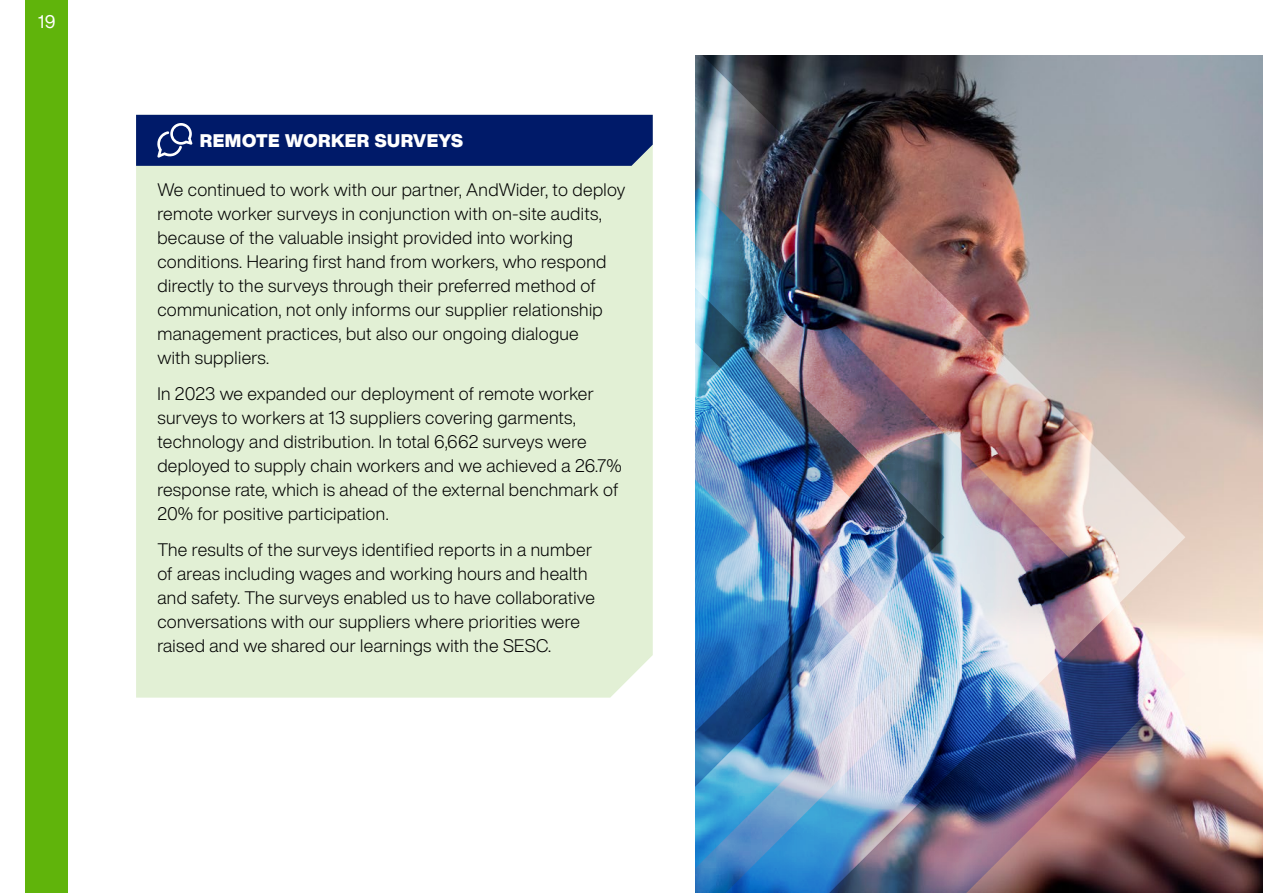
<style>
.page{position:relative;width:1263px;height:893px;background:#fff}
.page>*{position:absolute;margin:0;border:0;box-sizing:border-box;transform-origin:0 0}
.t1{font:900 18px "Helvetica Now Display";letter-spacing:.03em;color:#fff}
.t2{font:18px "Helvetica Now Display";color:#fff}
.t3{font:300 17.85px/24px "Helvetica Now Display";letter-spacing:.02em;color:#000}
</style>
<div class="page">
<div style="left:26px;top:0;width:42px;height:893px;background:#60b40b"></div>
<div style="left:136px;top:166px;width:517px;height:532px;background:#e2f0d5"></div>
<div style="left:136px;top:115px;width:517px;height:51px;background:#001a69"></div>
<img style="left:1185px;top:55px;width:78px;height:838px">
<svg style="left:695px;top:55px;width:490px;height:133px;background:#65656b"></svg>
<img style="left:695px;top:188px;width:490px;height:705px">
<p class="t2" style="left:38px;top:9px;width:19px">19</p>
<p class="t1" style="left:200px;top:128px;width:265px">REMOTE WORKER SURVEYS</p>
<p class="t3" style="left:157px;top:178px;width:469px">We continued to work with our partner, AndWider, to deploy remote worker surveys in conjunction with on-site audits, because of the valuable insight provided into working conditions. Hearing first hand from workers, who respond directly to the surveys through their preferred method of communication, not only informs our supplier relationship management practices, but also our ongoing dialogue<br>with suppliers.</p>
<p class="t3" style="left:157px;top:382px;width:466px">In 2023 we expanded our deployment of remote worker surveys to workers at 13 suppliers covering garments, technology and distribution. In total 6,662 surveys were deployed to supply chain workers and we achieved a 26.7% response rate, which is ahead of the external benchmark of 20% for positive participation.</p>
<p class="t3" style="left:157px;top:538px;width:439px">The results of the surveys identified reports in a number of areas including wages and working hours and health and safety. The surveys enabled us to have collaborative conversations with our suppliers where priorities were raised and we shared our learnings with the SESC.</p>
</div>
